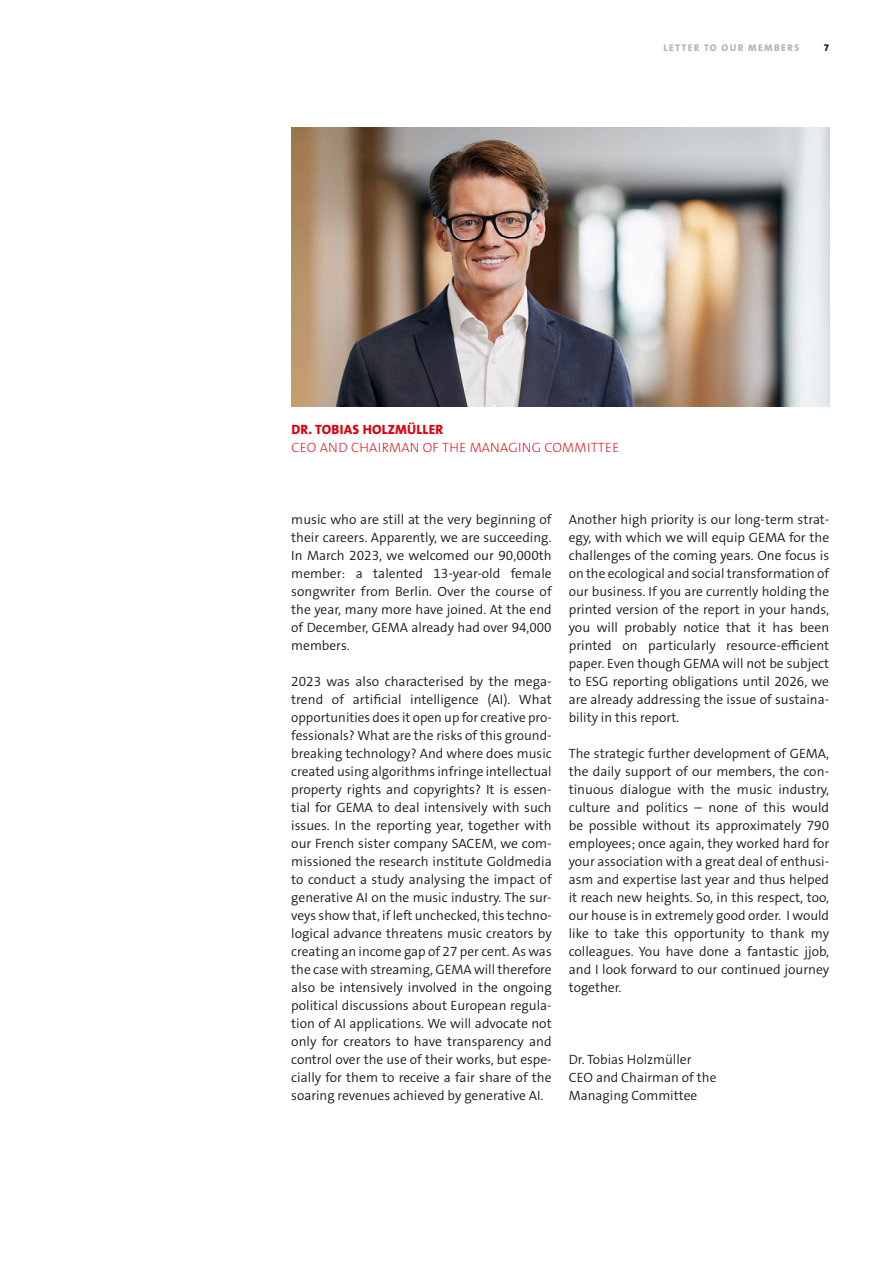
<style>
.page{position:relative;width:893px;height:1263px;background:#fff}
.page>*{position:absolute;margin:0;border:0;box-sizing:border-box;transform-origin:0 0}
._08_Copytext{font:300 13.5px/18px "The Sans Os F";color:#1a1a18;text-align:justify}
._08_Copytext-2{font:200 13.5px "The Sans Os F";letter-spacing:.02em;color:#da020e}
._08_Copytext-3{font:800 13.5px "The Sans Os F";letter-spacing:.02em;color:#da020e}
._02_Kolumnentitel__rechts{font:800 9.75px "The Sans Os F";letter-spacing:.14em;color:#b1b2b3}
.t1{font:800 9.75px "The Sans Os F";color:#1a1a18}
</style>
<div class="page">
<img style="left:291px;top:128px;width:538px;height:278px">
<p class="_02_Kolumnentitel__rechts" style="left:663px;top:41px;width:137px">LETTER TO OUR MEMBERS</p>
<p class="t1" style="left:824px;top:41px;width:7px">7</p>
<p class="_08_Copytext-3" style="left:291px;top:420px;width:153px">DR. TOBIAS HOLZMÜLLER</p>
<p class="_08_Copytext-2" style="left:291px;top:438px;width:329px">CEO AND CHAIRMAN OF THE MANAGING COMMITTEE</p>
<p class="_08_Copytext" style="left:291px;top:510px;width:262px">music who are still at the very beginning of their careers. Apparently, we are succeeding.<br>In March 2023, we welcomed our 90,000th member: a talented 13-year-old female songwriter from Berlin. Over the course of the year, many more have joined. At the end of December, GEMA already had over 94,000 members.</p>
<p class="_08_Copytext" style="left:291px;top:672px;width:262px">2023 was also characterised by the mega&shy;trend of artificial intelligence (AI). What opportunities does it open up for creative pro&shy;fessionals? What are the risks of this ground&shy;breaking technology? And where does music created using algorithms infringe intellectual property rights and copyrights? It is essen&shy;tial for GEMA to deal intensively with such issues. In the reporting year, together with our French sister company SACEM, we com&shy;missioned the research institute Goldmedia to conduct a study analysing the impact of generative AI on the music industry. The sur&shy;veys show that, if left unchecked, this techno&shy;logical advance threatens music creators by creating an income gap of 27 per cent. As was the case with streaming, GEMA will therefore also be intensively involved in the ongoing political discussions about European regula&shy;tion of AI applications. We will advocate not only for creators to have transparency and control over the use of their works, but espe&shy;cially for them to receive a fair share of the soaring revenues achieved by generative AI.</p>
<p class="_08_Copytext" style="left:569px;top:510px;width:262px">Another high priority is our long-term strat&shy;egy, with which we will equip GEMA for the challenges of the coming years. One focus is on the ecological and social transformation of our business. If you are currently holding the printed version of the report in your hands, you will probably notice that it has been printed on particularly resource-efficient paper. Even though GEMA will not be subject to ESG reporting obligations until 2026, we are already addressing the issue of sustaina&shy;bility in this report.</p>
<p class="_08_Copytext" style="left:569px;top:744px;width:262px">The strategic further development of GEMA, the daily support of our members, the con&shy;tinuous dialogue with the music industry, culture and politics – none of this would be possible without its approximately 790 employees; once again, they worked hard for your association with a great deal of enthusi&shy;asm and expertise last year and thus helped it reach new heights. So, in this respect, too, our house is in extremely good order. I would like to take this opportunity to thank my colleagues. You have done a fantastic jjob, and I look forward to our continued journey together.</p>
<p class="_08_Copytext" style="left:569px;top:1050px;width:124px">Dr. Tobias Holzmüller</p>
<p class="_08_Copytext" style="left:569px;top:1068px;width:149px">CEO and Chairman of the</p>
<p class="_08_Copytext" style="left:569px;top:1086px;width:130px">Managing Committee</p>
</div>
